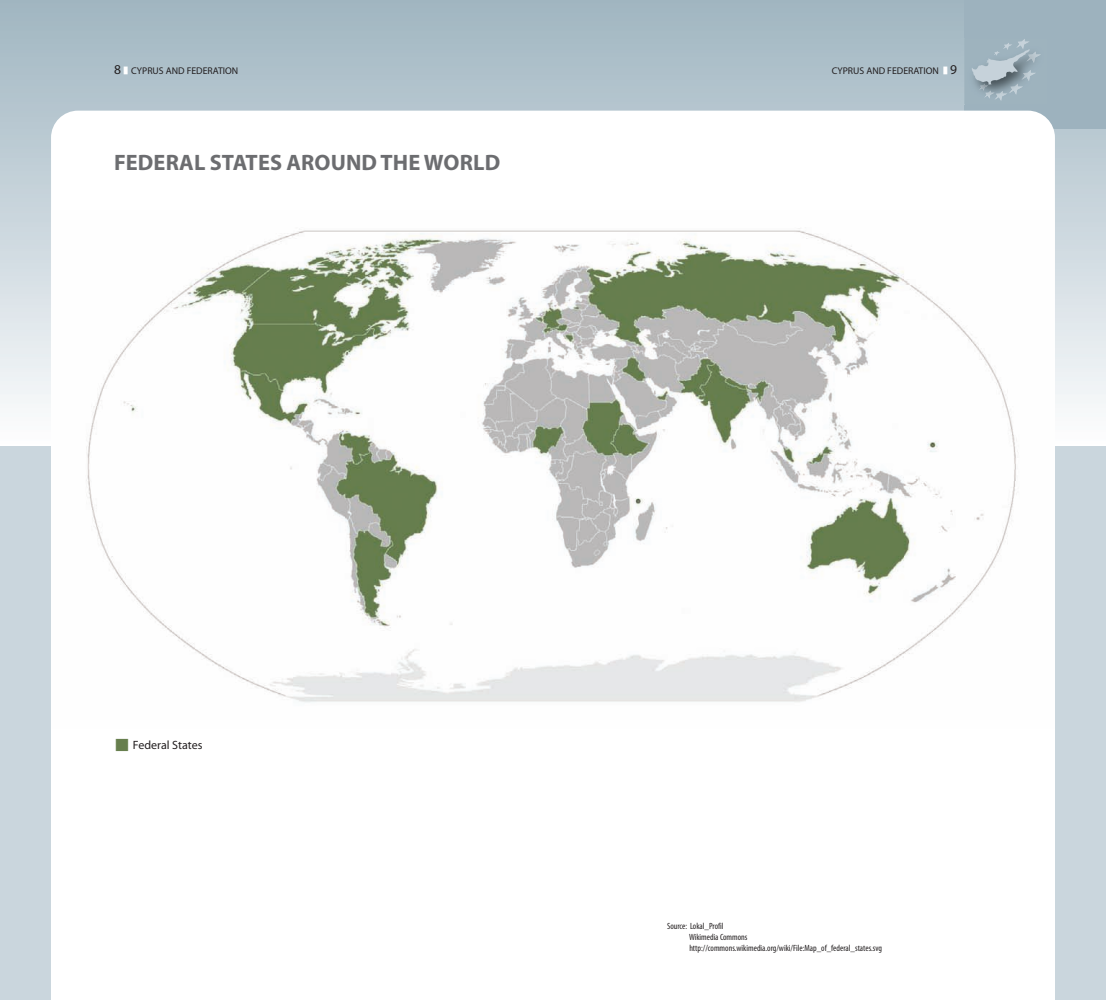
<style>
.page{position:relative;width:1106px;height:1000px;background:#fff}
.page>*{position:absolute;margin:0;border:0;box-sizing:border-box;transform-origin:0 0}
.t1{font:700 22.35px "Myriad Pro";letter-spacing:.005em;color:#6c6d70}
.t2{font:12px "Myriad Pro";color:#231f20}
.t3{font:9.75px "Myriad Pro";color:#231f20}
.t4{font:condensed 9px/10.8px "Myriad Pro";color:#231f20}
.s1{font-size:13.5px}
.s2{color:#fff}
.s3{color:#677f4e}
</style>
<div class="page">
<div style="left:0;top:446px;width:1054px;height:553px;background:#cad6dd"></div>
<div style="left:551px;top:446px;width:555px;height:553px;background:#cad6dd"></div>
<div style="left:51px;top:441px;width:1003px;height:558px;background:#fff"></div>
<div style="left:0;top:0;width:1106px;height:446px;background:linear-gradient(to bottom,#9fb5c0,#fcfcfd)"></div>
<div style="left:964px;top:0;width:142px;height:128px;background:#9db2be"></div>
<img style="left:961px;top:38px;width:17px;height:66px">
<svg style="left:978px;top:39px;width:55px;height:62px"></svg>
<img style="left:1008px;top:86px;width:15px;height:9px">
<img style="left:1030px;top:70px;width:5px;height:11px">
<img style="left:1030px;top:51px;width:11px;height:12px">
<img style="left:969px;top:46px;width:61px;height:40px">
<div style="left:51px;top:111px;width:1003px;height:779px;background:#fff;border-radius:27px"></div>
<img style="left:86px;top:228px;width:932px;height:475px">
<p class="t3" style="left:114px;top:67px;width:126px"><span class="s1">8</span> <span class="s2">■</span> CYPRUS AND FEDERATION</p>
<p class="t3" style="left:831px;top:67px;width:127px">CYPRUS AND FEDERATION <span class="s2">■</span> <span class="s1">9</span></p>
<h1 class="t1" style="left:114px;top:154px;width:388px">FEDERAL STATES AROUND THE WORLD</h1>
<h2 class="t2" style="left:116px;top:740px;width:88px"><span class="s3">■</span> Federal States</h2>
<p class="t4" style="left:689px;top:921px;width:194px;text-indent:-22px">Source: Lokal_Profil<br>Wikimedia Commons http://commons.wikimedia.org/wiki/File:Map_of_federal_states.svg</p>
</div>
